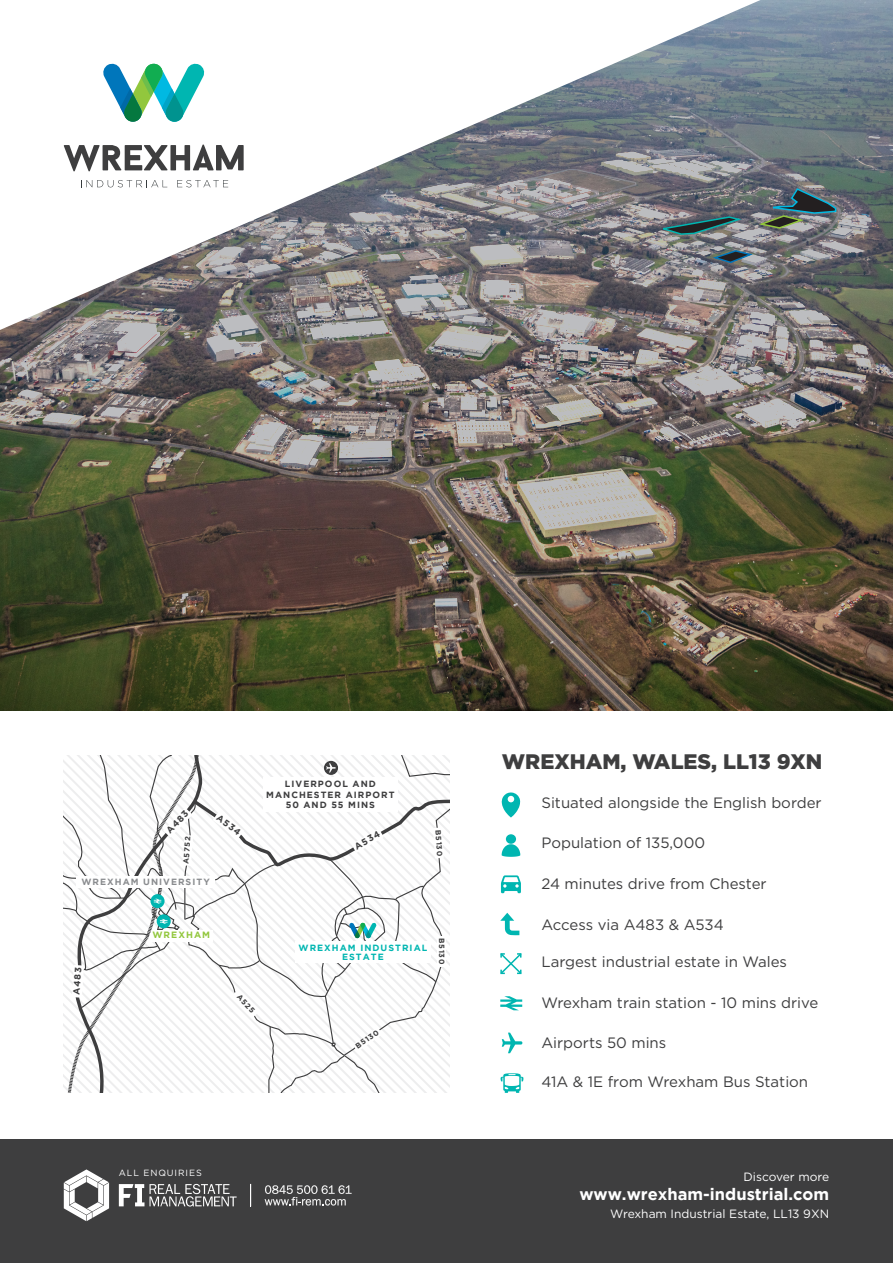
<style>
.page{position:relative;width:893px;height:1263px;background:#fff}
.page>*{position:absolute;margin:0;border:0;box-sizing:border-box;transform-origin:0 0}
.t1{font:900 21px "Gotham";color:#3e3e3f}
.t2{font:700 16.5px "Gotham";color:#fff}
.t3{font:15px "Gotham";color:#3e3e3f}
.t4{font:12px "Gotham";color:#fff}
.t5{font:700 9.15px "Gotham";color:#3e3e3f}
.t6{font:700 9.15px "Gotham";letter-spacing:.115em;color:#92c73d}
.t7{font:700 9px/10.5px "Gotham";letter-spacing:.115em;color:#3e3e3f;text-align:center}
.t8{font:700 9px/9px "Gotham";letter-spacing:.115em;color:#00b6b1;text-align:center}
.t9{font:700 9px "Gotham";letter-spacing:.115em;color:#8a8c8f}
.t10{font:9px "Gotham";letter-spacing:.1em;color:#fff}
.t11{font:700 7.5px "Gotham";letter-spacing:.1em;color:#3e3e3f}
</style>
<div class="page">
<img style="left:0;top:0;width:893px;height:710px">
<div style="left:0;top:1139px;width:893px;height:124px;background:#3e3e3f"></div>
<svg style="left:150px;top:1184px;width:87px;height:22px"></svg>
<svg style="left:119px;top:1184px;width:25px;height:22px"></svg>
<svg style="left:64px;top:1169px;width:45px;height:52px"></svg>
<svg style="left:265px;top:1185px;width:87px;height:20px"></svg>
<svg style="left:250px;top:1184px;width:1px;height:22px"></svg>
<svg style="left:501px;top:792px;width:19px;height:25px"></svg>
<svg style="left:502px;top:844px;width:18px;height:13px"></svg>
<div style="left:506px;top:834px;width:10px;height:10px;background:#00b6b1;border-radius:50%"></div>
<svg style="left:501px;top:875px;width:20px;height:18px"></svg>
<svg style="left:500px;top:913px;width:19px;height:22px"></svg>
<svg style="left:500px;top:953px;width:21px;height:21px"></svg>
<svg style="left:500px;top:996px;width:22px;height:14px"></svg>
<svg style="left:760px;top:186px;width:77px;height:43px"></svg>
<svg style="left:64px;top:756px;width:386px;height:337px"></svg>
<div style="left:263px;top:777px;width:135px;height:35px;background:#fff"></div>
<svg style="left:502px;top:1032px;width:21px;height:21px"></svg>
<svg style="left:501px;top:1073px;width:22px;height:20px"></svg>
<svg style="left:0;top:0;width:760px;height:330px"></svg>
<svg style="left:102px;top:64px;width:103px;height:58px"></svg>
<svg style="left:81px;top:180px;width:86px;height:7px"></svg>
<svg style="left:177px;top:180px;width:51px;height:7px"></svg>
<svg style="left:64px;top:144px;width:180px;height:28px"></svg>
<p class="t5" style="left:164px;top:828px;width:29px;rotate:-46deg">A483</p>
<p class="t11" style="left:182px;top:864px;width:29px;rotate:-86deg">A5752</p>
<p class="t5" style="left:221px;top:812px;width:29px;rotate:36deg">A534</p>
<p class="t9" style="left:81px;top:876px;width:130px">WREXHAM UNIVERSITY</p>
<p class="t7" style="left:266px;top:778px;width:130px">LIVERPOOL AND<br>MANCHESTER AIRPORT</p>
<p class="t7" style="left:286px;top:799px;width:91px">50 AND 55 MINS</p>
<p class="t5" style="left:353px;top:842px;width:29px;rotate:-30deg">A534</p>
<p class="t11" style="left:442px;top:829px;width:28px;rotate:86deg">B5130</p>
<p class="t5" style="left:71px;top:995px;width:29px;rotate:-86deg">A483</p>
<p class="t6" style="left:152px;top:930px;width:59px">WREXHAM</p>
<p class="t11" style="left:241px;top:992px;width:24px;rotate:47deg">A525</p>
<p class="t8" style="left:299px;top:943px;width:130px">WREXHAM INDUSTRIAL<br>ESTATE</p>
<p class="t11" style="left:446px;top:938px;width:28px;rotate:90deg">B5130</p>
<p class="t11" style="left:354px;top:1043px;width:28px;rotate:-35deg">B5130</p>
<p class="t10" style="left:119px;top:1168px;width:84px">ALL ENQUIRIES</p>
<p class="t1" style="left:502px;top:749px;width:322px">WREXHAM, WALES, LL13 9XN</p>
<p class="t3" style="left:541px;top:794px;width:282px">Situated alongside the English border</p>
<p class="t3" style="left:541px;top:834px;width:165px">Population of 135,000</p>
<p class="t3" style="left:541px;top:875px;width:227px">24 minutes drive from Chester</p>
<p class="t3" style="left:541px;top:916px;width:184px">Access via A483 &amp; A534</p>
<p class="t3" style="left:541px;top:953px;width:247px">Largest industrial estate in Wales</p>
<p class="t3" style="left:541px;top:994px;width:278px">Wrexham train station - 10 mins drive</p>
<p class="t3" style="left:541px;top:1034px;width:126px">Airports 50 mins</p>
<p class="t3" style="left:541px;top:1073px;width:268px">41A &amp; 1E from Wrexham Bus Station</p>
<p class="t4" style="left:743px;top:1170px;width:87px">Discover more</p>
<p class="t2" style="left:579px;top:1185px;width:251px">www.wrexham-industrial.com</p>
<p class="t4" style="left:610px;top:1207px;width:220px">Wrexham Industrial Estate, LL13 9XN</p>
</div>
